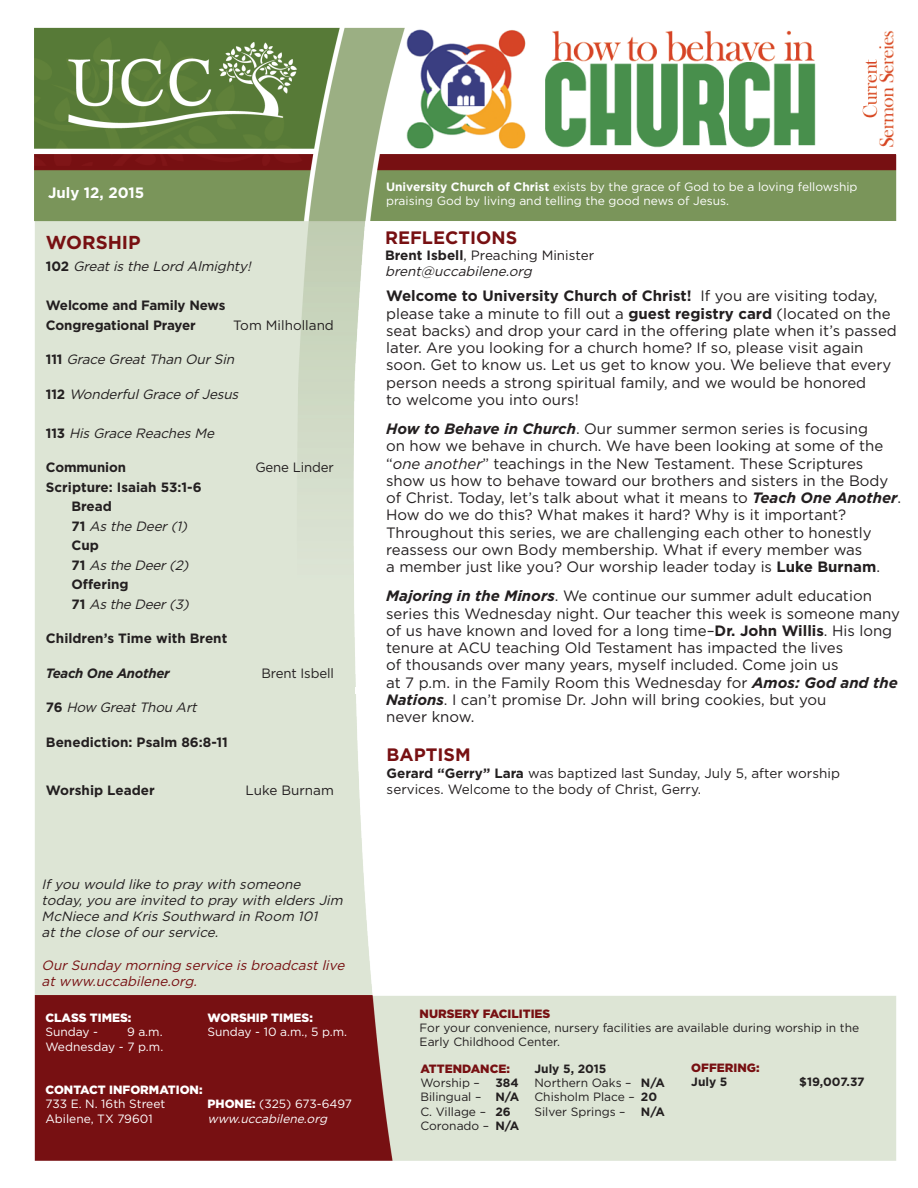
<style>
.page{position:relative;width:918px;height:1188px;background:#fff}
.page>*{position:absolute;margin:0;border:0;box-sizing:border-box;transform-origin:0 0}
.t1{font:700 18.75px "Gotham";color:#771012}
.t2{font:700 18px "Gotham";color:#771012}
.t3{font:15px/17.2px "Gotham";color:#231f20}
.t4{font:700 15px "Gotham";color:#fff}
.t5{font:italic 13.5px/16.2px "Gotham";color:#231f20}
.t6{font:700 13.5px/19.5px "Gotham";color:#231f20}
.t7{font:13.5px/16.2px "Gotham";color:#231f20}
.t8{font:italic 13.5px/16.2px "Gotham";color:#771012}
.t9{font:italic 700 13.5px "Gotham";letter-spacing:-.02em;color:#231f20}
.t10{font:12px/14.4px "Gotham";color:#fff}
.t11{font:12px/14.4px "Gotham";color:#231f20}
.t12{font:900 12px "Gotham";color:#fff}
.t13{font:900 12px "Gotham";color:#771012}
.t14{font:700 12px "Gotham";color:#231f20}
.t15{font:italic 12px "Gotham";color:#fff}
.s1{font-weight:700;font-style:normal}
.s2{font-weight:400;font-style:italic}
.s3{font-weight:900}
.s4{font-weight:700}
.s5{font-style:normal}
.s6{font-weight:700;font-style:italic}
.s7{font-style:italic}
</style>
<div class="page">
<img style="left:34px;top:27px;width:863px;height:1134px">
<div style="left:356px;top:687px;width:540px;height:7px;background:#fff"></div>
<p class="t4" style="left:48px;top:184px;width:98px">July 12, 2015</p>
<p class="t1" style="left:46px;top:231px;width:96px">WORSHIP</p>
<p class="t5" style="left:46px;top:258px;width:210px"><span class="s1">1 0 2</span> Great is the Lord Almighty!</p>
<p class="t6" style="left:46px;top:295px;width:181px">Welcome and Family News<br>Congregational Prayer</p>
<p class="t7" style="left:233px;top:317px;width:102px">Tom Milholland</p>
<p class="t5" style="left:46px;top:351px;width:193px"><span class="s1">1 1 1</span> Grace Great Than Our Sin</p>
<p class="t5" style="left:46px;top:386px;width:197px"><span class="s1">1 1 2</span> Wonderful Grace of Jesus</p>
<p class="t5" style="left:46px;top:425px;width:173px"><span class="s1">1 1 3</span> His Grace Reaches Me</p>
<p class="t6" style="left:46px;top:457px;width:82px">Communion</p>
<p class="t7" style="left:255px;top:459px;width:80px">Gene Linder</p>
<p class="t6" style="left:71px;top:477px;width:132px;text-indent:-26px">Scripture: Isaiah 53:1-6<br>Bread<br>7 1 <span class="s2">As the Deer (1)<br></span>Cup<br>7 1 <span class="s2">As the Deer (2)<br></span>Offering<br>7 1 <span class="s2">As the Deer (3)</span></p>
<p class="t6" style="left:46px;top:628px;width:183px">Children’s Time with Brent</p>
<p class="t9" style="left:46px;top:665px;width:125px">Teach One Another</p>
<p class="t7" style="left:261px;top:665px;width:74px">Brent Isbell</p>
<p class="t5" style="left:46px;top:699px;width:156px"><span class="s1">7 6</span> How Great Thou Art</p>
<p class="t6" style="left:46px;top:732px;width:183px">Benediction: Psalm 86:8-11</p>
<p class="t6" style="left:46px;top:780px;width:110px">Worship Leader</p>
<p class="t7" style="left:245px;top:782px;width:90px">Luke Burnam</p>
<p class="t5" style="left:42px;top:876px;width:306px">If you would like to pray with someone today, you are invited to pray with elders Jim McNiece and Kris Southward in Room 101<br>at the close of our service.</p>
<p class="t8" style="left:42px;top:957px;width:308px">Our Sunday morning service is broadcast live at www.uccabilene.org.</p>
<p class="t12" style="left:45px;top:1011px;width:88px">CLASS TIMES:</p>
<p class="t12" style="left:207px;top:1011px;width:107px">WORSHIP TIMES:</p>
<p class="t10" style="left:45px;top:1025px;width:54px">Sunday -</p>
<p class="t10" style="left:127px;top:1025px;width:37px">9 a.m.</p>
<p class="t10" style="left:207px;top:1025px;width:141px">Sunday - 10 a.m., 5 p.m.</p>
<p class="t10" style="left:45px;top:1039px;width:119px">Wednesday - 7 p.m.</p>
<p class="t12" style="left:45px;top:1083px;width:159px">CONTACT INFORMATION:</p>
<p class="t10" style="left:45px;top:1097px;width:121px">733 E. N. 16th Street</p>
<p class="t10" style="left:207px;top:1097px;width:146px"><span class="s3">PHONE:</span> (325) 673-6497</p>
<p class="t10" style="left:45px;top:1111px;width:109px">Abilene, TX 79601</p>
<p class="t15" style="left:207px;top:1112px;width:124px">www.uccabilene.org</p>
<p class="t10" style="left:386px;top:179px;width:473px"><span class="s4">University Church of Christ</span> exists by the grace of God to be a loving fellowship praising God by living and telling the good news of Jesus.</p>
<p class="t2" style="left:385px;top:227px;width:134px">REFLECTIONS</p>
<p class="t5" style="left:385px;top:247px;width:211px"><span class="s1">Brent Isbell</span><span class="s5">, Preaching Minister </span>brent@uccabilene.org</p>
<p class="t3" style="left:386px;top:287px;width:512px"><span class="s4">Welcome to University Church of Christ!</span> If you are visiting today, please take a minute to fill out a <span class="s4">guest registry card</span> (located on the seat backs) and drop your card in the offering plate when it’s passed later. Are you looking for a church home? If so, please visit again soon. Get to know us. Let us get to know you. We believe that every person needs a strong spiritual family, and we would be honored<br>to welcome you into ours!</p>
<p class="t3" style="left:386px;top:420px;width:516px"><span class="s6">How to Behave in Church</span>. Our summer sermon series is focusing<br>on how we behave in church. We have been looking at some of the “<span class="s7">one another</span>” teachings in the New Testament. These Scriptures show us how to behave toward our brothers and sisters in the Body of Christ. Today, let’s talk about what it means to <span class="s6">Teach One Another</span>.<br>How do we do this? What makes it hard? Why is it important?<br>Throughout this series, we are challenging each other to honestly reassess our own Body membership. What if every member was<br>a member just like you? Our worship leader today is <span class="s4">Luke Burnam</span>.</p>
<p class="t3" style="left:386px;top:587px;width:515px"><span class="s6">Majoring in the Minors</span>. We continue our summer adult education series this Wednesday night. Our teacher this week is someone many of us have known and loved for a long time–<span class="s4">Dr. John Willis</span>. His long tenure at ACU teaching Old Testament has impacted the lives<br>of thousands over many years, myself included. Come join us<br>at 7 p.m. in the Family Room this Wednesday for <span class="s6">Amos: God and the Nations</span>. I can’t promise Dr. John will bring cookies, but you<br>never know.</p>
<p class="t2" style="left:387px;top:745px;width:86px">BAPTISM</p>
<p class="t7" style="left:387px;top:764px;width:455px"><span class="s4">Gerard “Gerry” Lara</span> was baptized last Sunday, July 5, after worship services. Welcome to the body of Christ, Gerry.</p>
<p class="t13" style="left:420px;top:1006px;width:132px">NURSERY FACILITIES</p>
<p class="t11" style="left:420px;top:1020px;width:441px">For your convenience, nursery facilities are available during worship in the<br>Early Childhood Center.</p>
<p class="t13" style="left:420px;top:1061px;width:91px">ATTENDANCE:</p>
<p class="t14" style="left:534px;top:1061px;width:74px">July 5, 2015</p>
<p class="t11" style="left:420px;top:1075px;width:61px">Worship –</p>
<p class="t14" style="left:495px;top:1076px;width:25px">384</p>
<p class="t11" style="left:534px;top:1075px;width:132px">Northern Oaks – <span class="s4">N/A</span></p>
<p class="t11" style="left:420px;top:1090px;width:100px">Bilingual – <span class="s4">N/A</span></p>
<p class="t11" style="left:534px;top:1090px;width:124px">Chisholm Place – <span class="s4">20</span></p>
<p class="t11" style="left:420px;top:1104px;width:92px">C. Village – <span class="s4">26</span></p>
<p class="t11" style="left:534px;top:1104px;width:93px">Silver Springs –</p>
<p class="t14" style="left:641px;top:1105px;width:25px">N/A</p>
<p class="t11" style="left:420px;top:1119px;width:100px">Coronado – <span class="s4">N/A</span></p>
<p class="t13" style="left:691px;top:1061px;width:70px">OFFERING:</p>
<p class="t14" style="left:691px;top:1075px;width:38px">July 5</p>
<p class="t14" style="left:799px;top:1075px;width:67px">$19,007.37</p>
</div>
